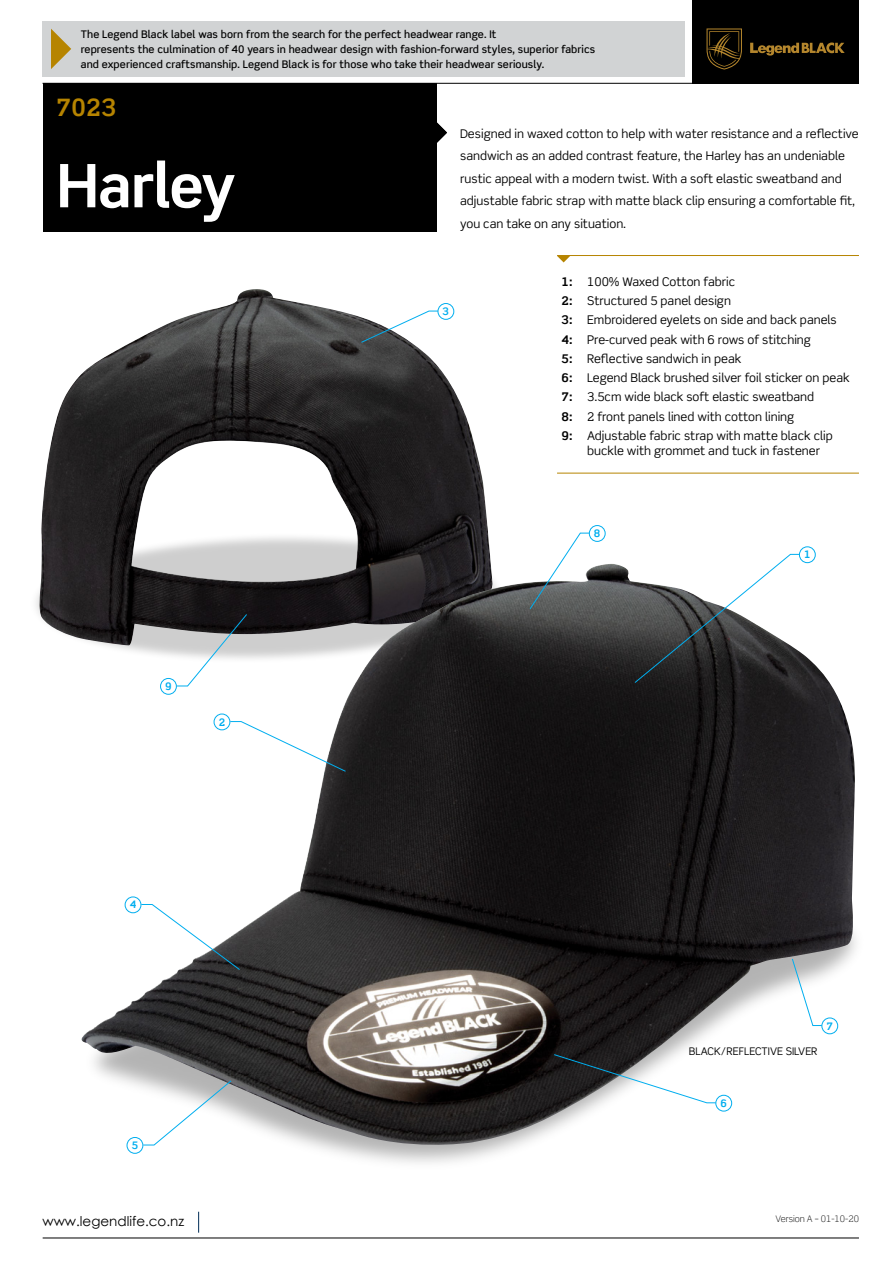
<style>
.page{position:relative;width:893px;height:1263px;background:#fff}
.page>*{position:absolute;margin:0;border:0;box-sizing:border-box;transform-origin:0 0}
.t1{font:700 60px "Scene Std";letter-spacing:-.02em;color:#fff}
.t2{font:700 24px "Scene Std";color:#b68400}
.t3{font:13.5px "Century Gothic";color:#000}
.t4{font:12px/19.2px "Scene Std";color:#000}
.t5{font:500 10.5px/15px "Scene Std";letter-spacing:.01em;color:#000}
.t6{font:10.5px "Scene Std";color:#000}
.t7{font:700 10.35px "Scene Std";color:#00aeef}
.t8{font:300 9px "Scene Std";color:#000}
.s1{font-weight:700}
</style>
<div class="page">
<img style="left:39px;top:289px;width:452px;height:350px">
<img style="left:126px;top:937px;width:731px;height:226px">
<img style="left:82px;top:564px;width:773px;height:581px">
<div style="left:693px;top:0;width:166px;height:84px;background:#000"></div>
<hr style="left:557px;top:255px;width:302px;height:1px;background:#b68400">
<hr style="left:43px;top:83px;width:816px;height:1px;background:#000">
<hr style="left:43px;top:1237px;width:816px;height:1px;background:#000">
<hr style="left:557px;top:473px;width:302px;height:1px;background:#b68400">
<svg style="left:198px;top:1212px;width:1px;height:21px"></svg>
<svg style="left:557px;top:256px;width:13px;height:6px"></svg>
<svg style="left:436px;top:122px;width:11px;height:21px"></svg>
<div style="left:43px;top:83px;width:393px;height:149px;background:#000"></div>
<div style="left:127px;top:1137px;width:16px;height:17px;border:1px solid #00aeef;border-radius:50%"></div>
<svg style="left:142px;top:1080px;width:90px;height:66px"></svg>
<div style="left:160px;top:678px;width:17px;height:17px;border:1px solid #00aeef;border-radius:50%"></div>
<svg style="left:176px;top:613px;width:72px;height:74px"></svg>
<div style="left:125px;top:896px;width:16px;height:17px;border:1px solid #00aeef;border-radius:50%"></div>
<svg style="left:141px;top:904px;width:100px;height:66px"></svg>
<div style="left:214px;top:714px;width:16px;height:16px;border:1px solid #00aeef;border-radius:50%"></div>
<svg style="left:230px;top:721px;width:116px;height:51px"></svg>
<div style="left:799px;top:546px;width:17px;height:17px;border:1px solid #00aeef;border-radius:50%"></div>
<svg style="left:634px;top:554px;width:166px;height:129px"></svg>
<div style="left:821px;top:1017px;width:17px;height:17px;border:1px solid #00aeef;border-radius:50%"></div>
<svg style="left:791px;top:958px;width:32px;height:68px"></svg>
<div style="left:589px;top:525px;width:16px;height:17px;border:1px solid #00aeef;border-radius:50%"></div>
<svg style="left:529px;top:532px;width:61px;height:78px"></svg>
<div style="left:438px;top:303px;width:16px;height:17px;border:1px solid #00aeef;border-radius:50%"></div>
<svg style="left:360px;top:310px;width:79px;height:33px"></svg>
<div style="left:715px;top:1095px;width:17px;height:16px;border:1px solid #00aeef;border-radius:50%"></div>
<svg style="left:553px;top:1054px;width:163px;height:49px"></svg>
<div style="left:43px;top:21px;width:642px;height:56px;background:#d1d3d4"></div>
<svg style="left:51px;top:29px;width:20px;height:40px"></svg>
<svg style="left:706px;top:28px;width:36px;height:42px"></svg>
<svg style="left:750px;top:42px;width:95px;height:14px"></svg>
<p class="t5" style="left:81px;top:27px;width:516px">The Legend Black label was born from the search for the perfect headwear range. It<br>represents the culmination of 40 years in headwear design with fashion-forward styles, superior fabrics and experienced craftsmanship. Legend Black is for those who take their headwear seriously.</p>
<h2 class="t2" style="left:56px;top:92px;width:62px">7023</h2>
<h1 class="t1" style="left:56px;top:148px;width:181px">Harley</h1>
<p class="t7" style="left:165px;top:680px;width:8px">9</p>
<p class="t7" style="left:219px;top:715px;width:8px">2</p>
<p class="t7" style="left:130px;top:898px;width:8px">4</p>
<p class="t7" style="left:132px;top:1139px;width:8px">5</p>
<p class="t4" style="left:460px;top:122px;width:400px;line-height:22.5px">Designed in waxed cotton to help with water resistance and a reflective sandwich as an added contrast feature, the Harley has an undeniable rustic appeal with a modern twist. With a soft elastic sweatband and adjustable fabric strap with matte black clip ensuring a comfortable fit, you can take on any situation.</p>
<p class="t7" style="left:443px;top:305px;width:8px">3</p>
<p class="t4" style="left:562px;top:272px;width:290px"><span class="s1">1:</span> 100% Waxed Cotton fabric<br><span class="s1">2:</span> Structured 5 panel design<br><span class="s1">3:</span> Embroidered eyelets on side and back panels <span class="s1">4:</span> Pre-curved peak with 6 rows of stitching<br><span class="s1">5:</span> Reflective sandwich in peak<br><span class="s1">6:</span> Legend Black brushed silver foil sticker on peak <span class="s1">7:</span> 3.5cm wide black soft elastic sweatband<br><span class="s1">8:</span> 2 front panels lined with cotton lining<br><span class="s1">9:</span> Adjustable fabric strap with matte black clip</p>
<p class="t4" style="left:587px;top:441px;width:235px">buckle with grommet and tuck in fastener</p>
<p class="t7" style="left:594px;top:527px;width:8px">8</p>
<p class="t7" style="left:804px;top:548px;width:8px">1</p>
<p class="t6" style="left:689px;top:1045px;width:130px">BLACK/REFLECTIVE SILVER</p>
<p class="t7" style="left:826px;top:1019px;width:8px">7</p>
<p class="t7" style="left:720px;top:1096px;width:8px">6</p>
<p class="t3" style="left:43px;top:1211px;width:143px">www.legendlife.co.nz</p>
<p class="t8" style="left:776px;top:1213px;width:85px">Version A – 01-10-20</p>
</div>
